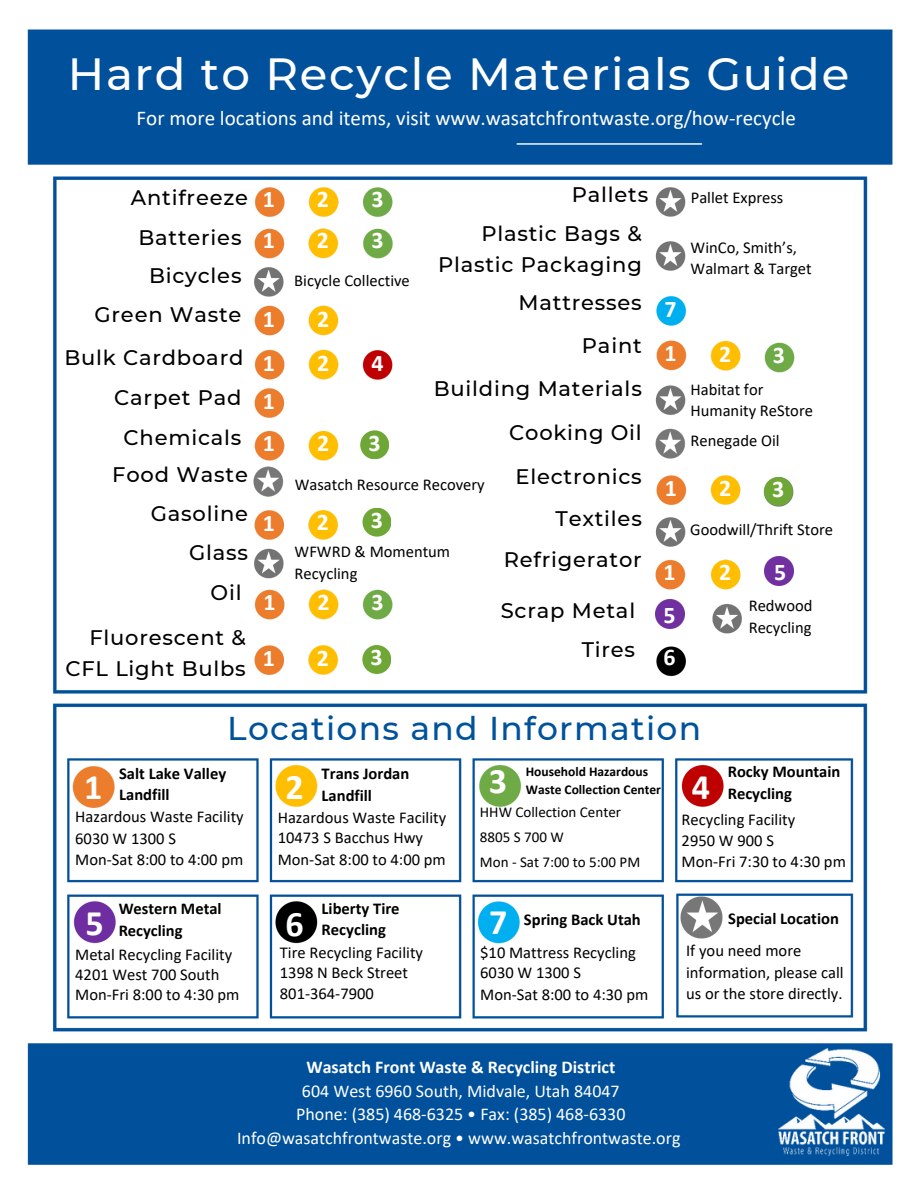
<style>
.page{position:relative;width:918px;height:1188px;background:#fff}
.page>*{position:absolute;margin:0;border:0;box-sizing:border-box;transform-origin:0 0}
.t1{font:500 45px "Montserrat";letter-spacing:.04em;color:#fff}
.t2{font:700 36px "Calibri";color:#fff}
.t3{font:500 33px "Montserrat";letter-spacing:.04em;color:#00529b}
.t4{font:700 24px/40.5px "Calibri";color:#fff}
.t5{font:500 21px/39.3px "Montserrat";letter-spacing:.04em;color:#000;text-align:right}
.t6{font:21px "Calibri";color:#fff}
.t7{font:18px/23.7px "Calibri";color:#fff;text-align:center}
.t8{font:16.5px/21.3px "Calibri";color:#000}
.t9{font:700 16.5px/21.3px "Calibri";color:#000}
.t10{font:15px "Calibri";color:#000}
.t11{font:700 13.5px/18px "Calibri";color:#000}
.s1{font-weight:700}
</style>
<div class="page">
<img style="left:27px;top:29px;width:866px;height:1136px">
<img style="left:778px;top:1048px;width:106px;height:107px">
<img style="left:246px;top:459px;width:260px;height:58px">
<img style="left:655px;top:599px;width:30px;height:30px">
<img style="left:673px;top:889px;width:56px;height:56px">
<img style="left:648px;top:418px;width:187px;height:50px">
<img style="left:765px;top:557px;width:29px;height:29px">
<div style="left:362px;top:645px;width:29px;height:29px;background:#6fa737;border-radius:50%"></div>
<div style="left:363px;top:508px;width:28px;height:29px;background:#6fa737;border-radius:50%"></div>
<div style="left:360px;top:430px;width:29px;height:29px;background:#6fa737;border-radius:50%"></div>
<div style="left:764px;top:477px;width:29px;height:29px;background:#6fa737;border-radius:50%"></div>
<p class="t1" style="left:68px;top:47px;width:783px">Hard to Recycle Materials Guide</p>
<p class="t6" style="left:137px;top:109px;width:661px">For more locations and items, visit www.wasatchfrontwaste.org/how-recycle</p>
<h4 class="t5" style="left:131px;top:177px;width:119px;line-height:40.5px;text-align:center">Antifreeze<br>Batteries</h4>
<h4 class="t5" style="left:95px;top:255px;width:149px">Bicycles<br>Green Waste</h4>
<h4 class="t5" style="left:64px;top:337px;width:181px;line-height:39.9px">Bulk Cardboard<br>Carpet Pad<br>Chemicals</h4>
<h4 class="t5" style="left:112px;top:454px;width:137px">Food Waste</h4>
<h4 class="t5" style="left:151px;top:494px;width:99px">Gasoline</h4>
<h4 class="t5" style="left:189px;top:533px;width:60px">Glass</h4>
<h4 class="t5" style="left:211px;top:573px;width:33px">Oil</h4>
<h3 class="t5" style="left:65px;top:621px;width:182px;line-height:31.5px">Fluorescent &amp;<br>CFL Light Bulbs</h3>
<h3 class="t4" style="left:263px;top:181px;width:14px">1<br>1</h3>
<p class="t4" style="left:263px;top:299px;width:14px;line-height:43.8px">1<br>1</p>
<p class="t4" style="left:263px;top:382px;width:14px;line-height:41.7px">1<br>1</p>
<p class="t4" style="left:263px;top:504px;width:14px">1</p>
<p class="t4" style="left:263px;top:584px;width:14px">1</p>
<p class="t4" style="left:263px;top:640px;width:14px">1</p>
<h3 class="t5" style="left:481px;top:174px;width:168px;text-align:left;text-indent:91px">Pallets<br>Plastic Bags &amp;</h3>
<h3 class="t5" style="left:438px;top:246px;width:205px;line-height:37.2px">Plastic Packaging<br>Mattresses</h3>
<h3 class="t5" style="left:434px;top:324px;width:210px;line-height:43.5px">Paint<br>Building Materials<br>Cooking Oil<br>Electronics</h3>
<h3 class="t5" style="left:504px;top:497px;width:140px;line-height:41.7px">Textiles<br>Refrigerator</h3>
<h2 class="t5" style="left:501px;top:591px;width:136px">Scrap Metal<br>Tires</h2>
<p class="t4" style="left:317px;top:181px;width:14px">2<br>2</p>
<p class="t4" style="left:371px;top:181px;width:14px">3<br>3</p>
<p class="t8" style="left:294px;top:271px;width:117px">Bicycle Collective</p>
<h6 class="t4" style="left:317px;top:299px;width:14px;line-height:43.8px">2<br>2</h6>
<h6 class="t4" style="left:371px;top:345px;width:14px">4</h6>
<h6 class="t4" style="left:368px;top:425px;width:14px">3</h6>
<h5 class="t4" style="left:317px;top:425px;width:14px">2</h5>
<p class="t8" style="left:295px;top:475px;width:191px">Wasatch Resource Recovery</p>
<h5 class="t4" style="left:371px;top:502px;width:14px">3</h5>
<h1 class="t4" style="left:317px;top:504px;width:14px">2</h1>
<h6 class="t8" style="left:295px;top:542px;width:157px">WFWRD &amp; Momentum<br>Recycling</h6>
<p class="t4" style="left:371px;top:584px;width:14px">3</p>
<h5 class="t4" style="left:317px;top:584px;width:14px">2</h5>
<p class="t4" style="left:317px;top:639px;width:14px">2</p>
<p class="t4" style="left:371px;top:639px;width:14px">3</p>
<p class="t4" style="left:665px;top:289px;width:14px;line-height:43.8px">7<br>1</p>
<p class="t4" style="left:665px;top:470px;width:14px">1</p>
<p class="t4" style="left:664px;top:552px;width:14px;line-height:42.8px;text-align:justify">1<br>5<br>6</p>
<h6 class="t8" style="left:691px;top:188px;width:94px">Pallet Express</h6>
<h6 class="t8" style="left:691px;top:238px;width:123px">WinCo, Smith’s,<br>Walmart &amp; Target</h6>
<p class="t4" style="left:719px;top:335px;width:14px">2</p>
<p class="t4" style="left:773px;top:337px;width:14px">3</p>
<p class="t8" style="left:690px;top:380px;width:124px">Habitat for<br>Humanity ReStore</p>
<p class="t8" style="left:690px;top:432px;width:91px">Renegade Oil</p>
<h5 class="t4" style="left:719px;top:469px;width:14px">2</h5>
<p class="t4" style="left:772px;top:471px;width:14px">3</p>
<p class="t8" style="left:690px;top:520px;width:144px">Goodwill/Thrift Store</p>
<h6 class="t4" style="left:719px;top:554px;width:14px">2</h6>
<h5 class="t4" style="left:774px;top:554px;width:14px">5</h5>
<h3 class="t8" style="left:749px;top:595px;width:65px;line-height:22.5px">Redwood<br>Recycling</h3>
<h2 class="t3" style="left:227px;top:708px;width:475px">Locations and Information</h2>
<p class="t9" style="left:119px;top:764px;width:109px">Salt Lake Valley<br>Landfill</p>
<p class="t8" style="left:75px;top:808px;width:170px">Hazardous Waste Facility<br>6030 W 1300 S<br>Mon-Sat 8:00 to 4:00 pm</p>
<h2 class="t2" style="left:84px;top:772px;width:20px">1</h2>
<p class="t9" style="left:322px;top:763px;width:89px;line-height:22.5px">Trans Jordan<br>Landfill</p>
<p class="t8" style="left:278px;top:808px;width:170px;line-height:20.9px">Hazardous Waste Facility<br>10473 S Bacchus Hwy<br>Mon-Sat 8:00 to 4:00 pm</p>
<h6 class="t2" style="left:286px;top:772px;width:20px">2</h6>
<p class="t9" style="left:728px;top:762px;width:114px">Rocky Mountain<br>Recycling</p>
<p class="t8" style="left:682px;top:810px;width:166px">Recycling Facility<br>2950 W 900 S<br>Mon-Fri 7:30 to 4:30 pm</p>
<p class="t11" style="left:526px;top:764px;width:137px">Household Hazardous<br>Waste Collection Center</p>
<h2 class="t2" style="left:489px;top:766px;width:20px">3</h2>
<h2 class="t2" style="left:692px;top:772px;width:20px">4</h2>
<p class="t10" style="left:480px;top:806px;width:143px">HHW Collection Center</p>
<p class="t10" style="left:480px;top:831px;width:85px">8805 S 700 W</p>
<p class="t10" style="left:480px;top:855px;width:162px">Mon - Sat 7:00 to 5:00 PM</p>
<h6 class="t2" style="left:86px;top:908px;width:20px">5</h6>
<h5 class="t9" style="left:119px;top:899px;width:104px;line-height:22.5px">Western Metal<br>Recycling</h5>
<p class="t8" style="left:75px;top:946px;width:166px;line-height:20.2px">Metal Recycling Facility<br>4201 West 700 South<br>Mon-Fri 8:00 to 4:30 pm</p>
<h6 class="t9" style="left:322px;top:899px;width:79px">Liberty Tire<br>Recycling</h6>
<p class="t8" style="left:280px;top:943px;width:145px;line-height:20.2px">Tire Recycling Facility<br>1398 N Beck Street</p>
<p class="t8" style="left:280px;top:984px;width:96px">801-364-7900</p>
<h6 class="t2" style="left:286px;top:909px;width:20px">6</h6>
<h2 class="t2" style="left:489px;top:907px;width:20px">7</h2>
<p class="t9" style="left:524px;top:910px;width:118px">Spring Back Utah</p>
<p class="t8" style="left:480px;top:944px;width:170px;line-height:20.9px">$10 Mattress Recycling<br>6030 W 1300 S<br>Mon-Sat 8:00 to 4:30 pm</p>
<p class="t9" style="left:728px;top:910px;width:112px">Special Location</p>
<h2 class="t8" style="left:686px;top:942px;width:159px">If you need more information, please call us or the store directly.</h2>
<h6 class="t7" style="left:237px;top:1057px;width:445px"><span class="s1">Wasatch Front Waste &amp; Recycling District<br></span>604 West 6960 South, Midvale, Utah 84047<br>Phone: (385) 468-6325 • Fax: (385) 468-6330<br>Info@wasatchfrontwaste.org • www.wasatchfrontwaste.org</h6>
</div>
